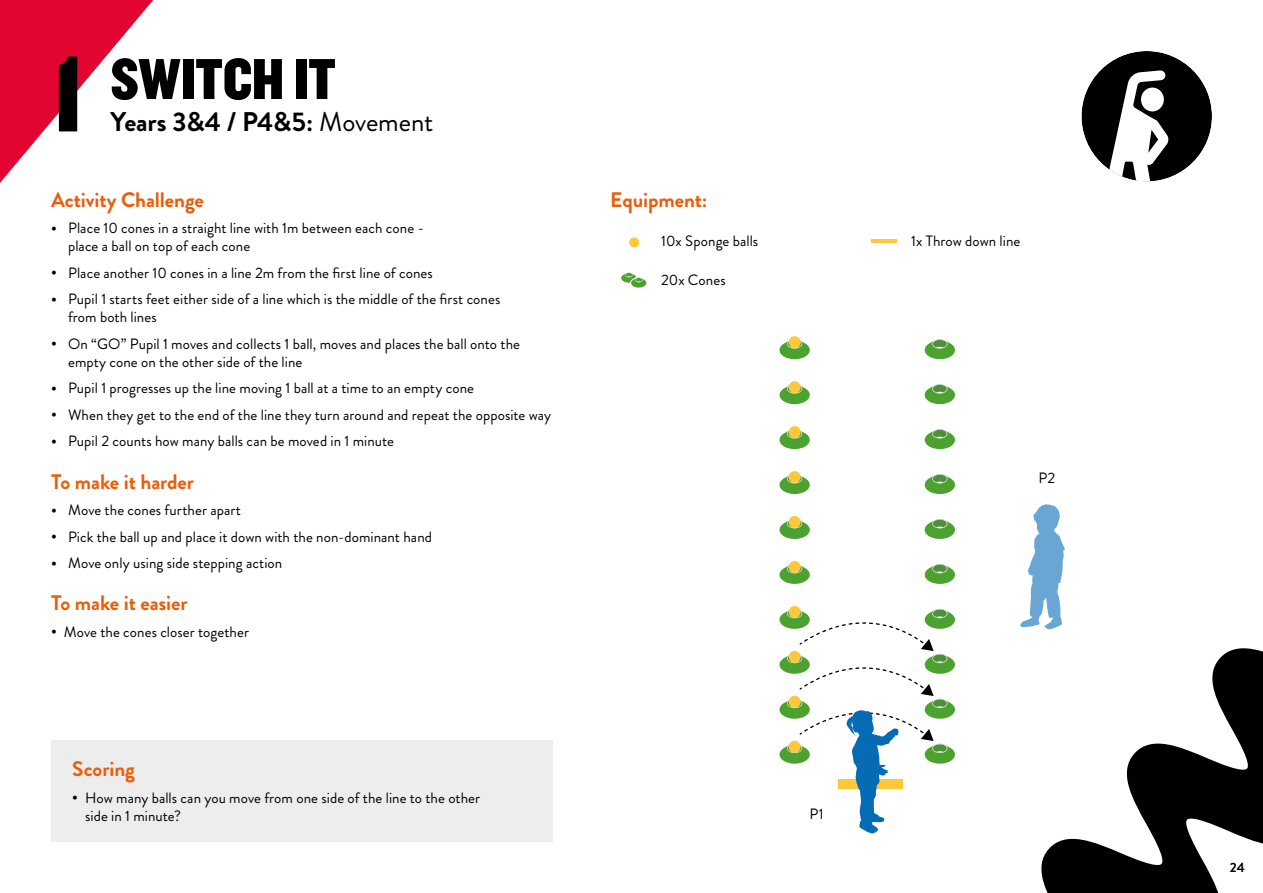
<style>
.page{position:relative;width:1263px;height:893px;background:#fff}
.page>*{position:absolute;margin:0;border:0;box-sizing:border-box;transform-origin:0 0}
.t1{font:112.5px "Knockout 70 Full Welterwt";color:#000}
.t2{font:60px "Knockout 70 Full Welterwt";color:#000}
.t3{font:700 27px "Brandon Grotesque";letter-spacing:-.005em;color:#000}
.t4{font:700 21px "Brandon Grotesque";letter-spacing:-.005em;color:#ea5e0b}
.t5{font:15px/18px "Brandon Grotesque";letter-spacing:.005em;color:#000}
.t6{font:700 13.5px "Brandon Grotesque";color:#000}
.s1{font-weight:400}
.s2{font-weight:700}
</style>
<div class="page">
<svg style="left:0;top:0;width:153px;height:183px"></svg>
<svg style="left:1041px;top:648px;width:222px;height:245px"></svg>
<div style="left:51px;top:740px;width:502px;height:102px;background:#ededed"></div>
<div style="left:1081px;top:51px;width:131px;height:130px;background:#000;border-radius:50%"></div>
<svg style="left:1098px;top:70px;width:71px;height:111px"></svg>
<svg style="left:779px;top:561px;width:31px;height:23px"></svg>
<svg style="left:779px;top:516px;width:31px;height:23px"></svg>
<svg style="left:779px;top:471px;width:31px;height:23px"></svg>
<svg style="left:779px;top:426px;width:31px;height:23px"></svg>
<svg style="left:779px;top:381px;width:31px;height:23px"></svg>
<svg style="left:779px;top:336px;width:31px;height:23px"></svg>
<svg style="left:925px;top:564px;width:30px;height:20px"></svg>
<svg style="left:925px;top:519px;width:30px;height:20px"></svg>
<svg style="left:925px;top:474px;width:30px;height:20px"></svg>
<svg style="left:925px;top:429px;width:30px;height:20px"></svg>
<svg style="left:925px;top:384px;width:30px;height:20px"></svg>
<svg style="left:925px;top:339px;width:30px;height:20px"></svg>
<svg style="left:779px;top:605px;width:176px;height:229px"></svg>
<svg style="left:1020px;top:504px;width:45px;height:126px"></svg>
<hr style="left:871px;top:239px;width:26px;height:4px;background:#fdc93a">
<svg style="left:629px;top:237px;width:11px;height:11px"></svg>
<svg style="left:621px;top:272px;width:26px;height:16px"></svg>
<h1 class="t1" style="left:51px;top:21px;width:36px">1</h1>
<h2 class="t2" style="left:111px;top:40px;width:226px">SWITCH IT</h2>
<h3 class="t3" style="left:111px;top:103px;width:324px">Years 3&amp;4 / P4&amp;5: <span class="s1">Movement</span></h3>
<h3 class="t4" style="left:51px;top:185px;width:154px">Activity Challenge</h3>
<p class="t5" style="left:68px;top:219px;width:357px;text-indent:-17px"><span class="s2">•</span> Place 10 cones in a straight line with 1m between each cone - place a ball on top of each cone</p>
<p class="t5" style="left:51px;top:264px;width:383px"><span class="s2">•</span> Place another 10 cones in a line 2m from the first line of cones</p>
<p class="t5" style="left:68px;top:290px;width:434px;text-indent:-17px"><span class="s2">•</span> Pupil 1 starts feet either side of a line which is the middle of the first cones from both lines</p>
<p class="t5" style="left:68px;top:335px;width:454px;text-indent:-17px"><span class="s2">•</span> On “GO” Pupil 1 moves and collects 1 ball, moves and places the ball onto the empty cone on the other side of the line</p>
<p class="t5" style="left:51px;top:379px;width:425px"><span class="s2">•</span> Pupil 1 progresses up the line moving 1 ball at a time to an empty cone</p>
<p class="t5" style="left:51px;top:406px;width:502px"><span class="s2">•</span> When they get to the end of the line they turn around and repeat the opposite way</p>
<p class="t5" style="left:51px;top:432px;width:345px"><span class="s2">•</span> Pupil 2 counts how many balls can be moved in 1 minute</p>
<h3 class="t4" style="left:51px;top:467px;width:144px">To make it harder</h3>
<p class="t5" style="left:51px;top:501px;width:192px"><span class="s2">•</span> Move the cones further apart</p>
<p class="t5" style="left:51px;top:528px;width:383px"><span class="s2">•</span> Pick the ball up and place it down with the non-dominant hand</p>
<p class="t5" style="left:51px;top:554px;width:233px"><span class="s2">•</span> Move only using side stepping action</p>
<h3 class="t4" style="left:51px;top:588px;width:138px">To make it easier</h3>
<p class="t5" style="left:51px;top:623px;width:200px"><span class="s2">•</span> Move the cones closer together</p>
<h3 class="t4" style="left:72px;top:754px;width:64px">Scoring</h3>
<p class="t5" style="left:85px;top:789px;width:397px;text-indent:-13px"><span class="s2">•</span> How many balls can you move from one side of the line to the other side in 1 minute?</p>
<h3 class="t4" style="left:610px;top:185px;width:99px">Equipment:</h3>
<p class="t5" style="left:661px;top:232px;width:98px">10x Sponge balls</p>
<p class="t5" style="left:661px;top:271px;width:66px">20x Cones</p>
<p class="t5" style="left:809px;top:805px;width:16px">P1</p>
<p class="t5" style="left:911px;top:232px;width:111px">1x Throw down line</p>
<p class="t5" style="left:1038px;top:469px;width:18px">P2</p>
<p class="t6" style="left:1230px;top:858px;width:17px">24</p>
</div>
